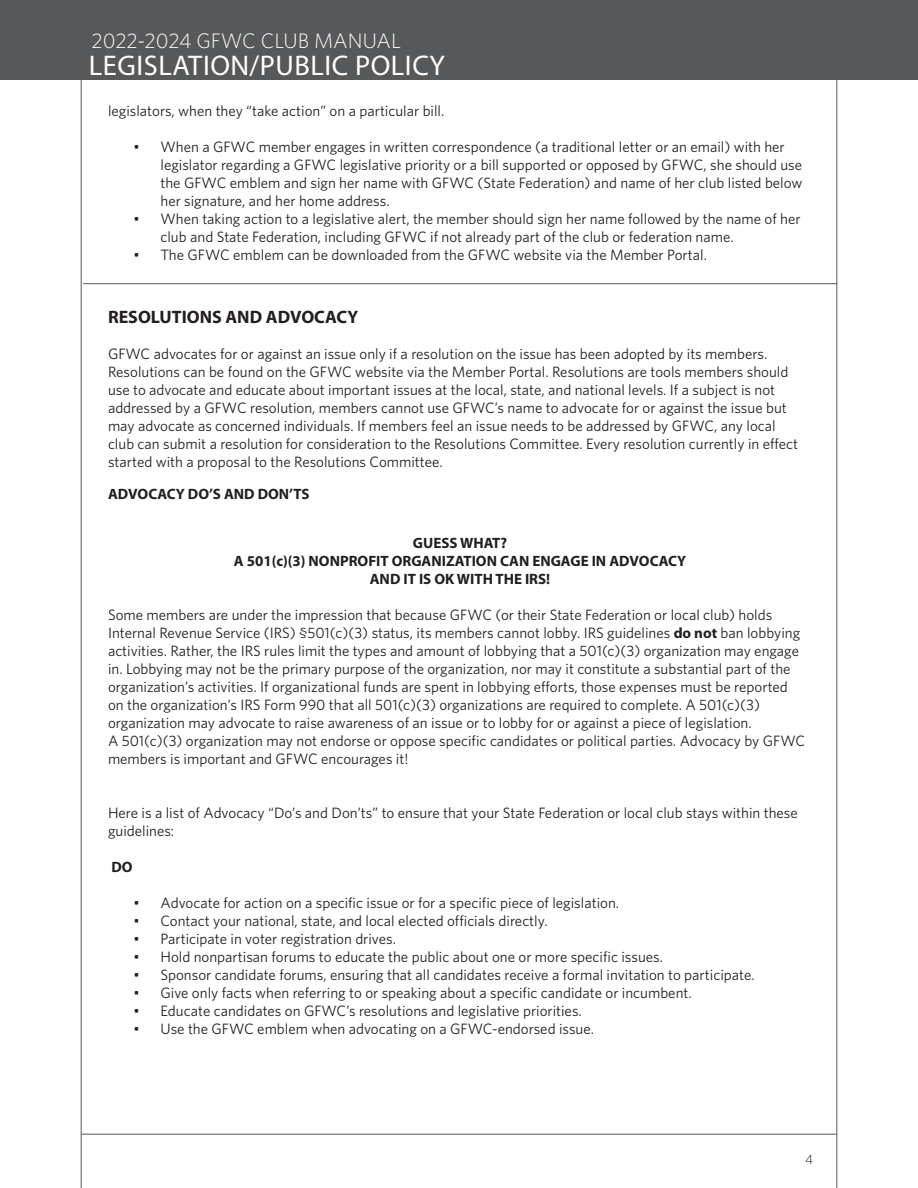
<style>
.page{position:relative;width:918px;height:1188px;background:#fff}
.page>*{position:absolute;margin:0;border:0;box-sizing:border-box;transform-origin:0 0}
.t1{font:28.5px "Myriad Pro";letter-spacing:.02em;color:#fff}
.t2{font:300 21px "Whitney HTF";color:#fff}
.t3{font:700 18px "Myriad Pro";color:#231f20}
.t4{font:15px/18px "Whitney HTF";color:#231f20}
.t5{font:700 15px "Myriad Pro";color:#231f20}
.t6{font:300 13.5px "Whitney HTF";color:#231f20}
.s1{font-family:"Myriad Pro";font-weight:700}
</style>
<div class="page">
<hr style="left:81px;top:1134px;width:756px;height:1px;background:#57585a">
<hr style="left:837px;top:0;width:1px;height:1188px;background:#57585a">
<hr style="left:81px;top:0;width:1px;height:1188px;background:#57585a">
<div style="left:0;top:0;width:918px;height:80px;background:#57585a"></div>
<hr style="left:83px;top:283px;width:754px;height:1px;background:#57585a">
<p class="t2" style="left:92px;top:29px;width:311px">2022-2024 GFWC CLUB MANUAL</p>
<h1 class="t1" style="left:89px;top:48px;width:358px">LEGISLATION/PUBLIC POLICY</h1>
<p class="t4" style="left:108px;top:102px;width:338px">legislators, when they “take action” on a particular bill.</p>
<p class="t4" style="left:160px;top:138px;width:643px;text-indent:-27px">• When a GFWC member engages in written correspondence (a traditional letter or an email) with her legislator regarding a GFWC legislative priority or a bill supported or opposed by GFWC, she should use the GFWC emblem and sign her name with GFWC (State Federation) and name of her club listed below her signature, and her home address.</p>
<p class="t4" style="left:160px;top:210px;width:642px;text-indent:-27px">• When taking action to a legislative alert, the member should sign her name followed by the name of her club and State Federation, including GFWC if not already part of the club or federation name.</p>
<p class="t4" style="left:133px;top:246px;width:575px">• The GFWC emblem can be downloaded from the GFWC website via the Member Portal.</p>
<p class="t3" style="left:108px;top:306px;width:252px">RESOLUTIONS AND ADVOCACY</p>
<p class="t4" style="left:108px;top:345px;width:692px">GFWC advocates for or against an issue only if a resolution on the issue has been adopted by its members.<br>Resolutions can be found on the GFWC website via the Member Portal. Resolutions are tools members should use to advocate and educate about important issues at the local, state, and national levels. If a subject is not addressed by a GFWC resolution, members cannot use GFWC’s name to advocate for or against the issue but may advocate as concerned individuals. If members feel an issue needs to be addressed by GFWC, any local club can submit a resolution for consideration to the Resolutions Committee. Every resolution currently in effect started with a proposal to the Resolutions Committee.</p>
<p class="t5" style="left:108px;top:484px;width:203px">ADVOCACY DO’S AND DON’TS</p>
<p class="t5" style="left:413px;top:533px;width:96px">GUESS WHAT?</p>
<p class="t5" style="left:234px;top:551px;width:454px">A 501(c)(3) NONPROFIT ORGANIZATION CAN ENGAGE IN ADVOCACY</p>
<p class="t5" style="left:370px;top:569px;width:182px">AND IT IS OK WITH THE IRS!</p>
<p class="t4" style="left:108px;top:606px;width:694px">Some members are under the impression that because GFWC (or their State Federation or local club) holds Internal Revenue Service (IRS) §501(c)(3) status, its members cannot lobby. IRS guidelines <span class="s1">do not</span> ban lobbying activities. Rather, the IRS rules limit the types and amount of lobbying that a 501(c)(3) organization may engage in. Lobbying may not be the primary purpose of the organization, nor may it constitute a substantial part of the organization’s activities. If organizational funds are spent in lobbying efforts, those expenses must be reported on the organization’s IRS Form 990 that all 501(c)(3) organizations are required to complete. A 501(c)(3) organization may advocate to raise awareness of an issue or to lobby for or against a piece of legislation.</p>
<p class="t4" style="left:108px;top:732px;width:699px">A 501(c)(3) organization may not endorse or oppose specific candidates or political parties. Advocacy by GFWC members is important and GFWC encourages it!</p>
<p class="t4" style="left:108px;top:804px;width:691px">Here is a list of Advocacy “Do’s and Don’ts” to ensure that your State Federation or local club stays within these guidelines:</p>
<p class="t5" style="left:111px;top:857px;width:23px">DO</p>
<p class="t4" style="left:133px;top:894px;width:487px">• Advocate for action on a specific issue or for a specific piece of legislation.</p>
<p class="t4" style="left:133px;top:912px;width:416px">• Contact your national, state, and local elected officials directly.</p>
<p class="t4" style="left:133px;top:930px;width:264px">• Participate in voter registration drives.</p>
<p class="t4" style="left:133px;top:948px;width:531px">• Hold nonpartisan forums to educate the public about one or more specific issues.</p>
<p class="t4" style="left:133px;top:966px;width:623px">• Sponsor candidate forums, ensuring that all candidates receive a formal invitation to participate.</p>
<p class="t4" style="left:133px;top:984px;width:560px">• Give only facts when referring to or speaking about a specific candidate or incumbent.</p>
<p class="t4" style="left:133px;top:1002px;width:450px">• Educate candidates on GFWC’s resolutions and legislative priorities.</p>
<p class="t4" style="left:133px;top:1020px;width:462px">• Use the GFWC emblem when advocating on a GFWC-endorsed issue.</p>
<p class="t6" style="left:805px;top:1152px;width:10px">4</p>
</div>
